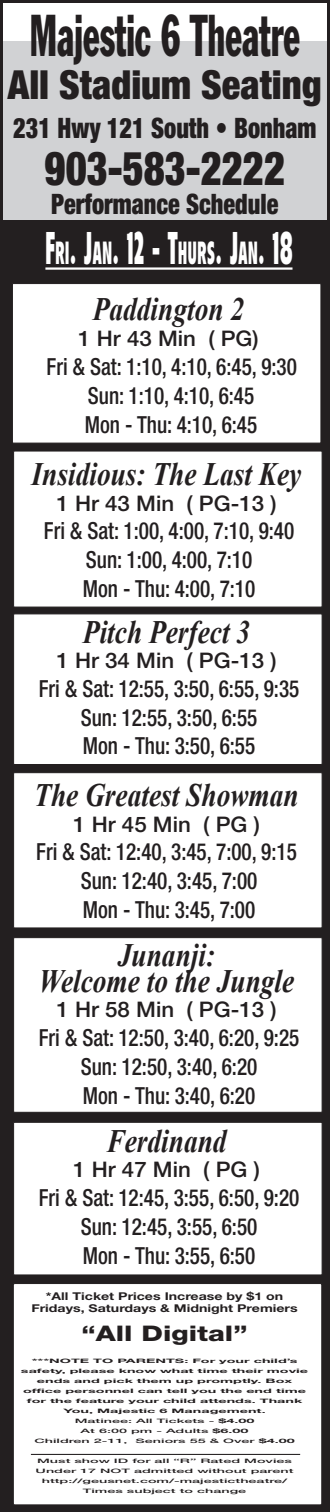
<style>
.page{position:relative;width:330px;height:1512px;background:#fff}
.page>*{position:absolute;margin:0;border:0;box-sizing:border-box;transform-origin:0 0}
.t1{font:condensed 57.9px "Franklin Gothic";color:#231f20;scale:.62 1}
.t2{font:900 condensed 47.1px "Helvetica Neue";color:#231f20;scale:.86 1}
.t3{font:900 condensed 45px "Flyer";color:#fff;scale:.5 1}
.t4{font:900 condensed 40.2px "Helvetica Neue";color:#231f20;scale:.96 1}
.t5{font:italic 700 32.7px/25.2px "Times New Roman";color:#231f20;text-align:center;scale:.84 1}
.t6{font:900 condensed 28.2px "Helvetica Neue";color:#231f20;scale:.86 1}
.t7{font:500 condensed 23.7px/28.8px "Helvetica Neue";color:#231f20;text-align:center;scale:.9 1}
.t8{font:500 21.6px "Helvetica Neue";color:#231f20;scale:1.04 1}
.t9{font:800 21.6px "Helvetica Neue";color:#231f20;scale:1.32 1}
.t10{font:700 10.8px/11.7px "Helvetica Neue";color:#231f20;text-align:center;scale:1.32 1}
.t11{font:500 6px/10.2px "Helvetica Neue";color:#231f20;text-align:center;scale:2.39 1}
.t12{font:700 6px "Helvetica Neue";color:#231f20;scale:2.39 1}
.s1{font-size:31.5px}
.s2{font-weight:700}
</style>
<div class="page">
<div style="left:1px;top:95px;width:329px;height:1416px;background:#231f20"></div>
<div style="left:3px;top:41px;width:324px;height:179px;background:#d1d2d4"></div>
<div style="left:0;top:0;width:330px;height:863px;border:3px solid #231f20"></div>
<hr style="left:45px;top:267px;width:247px;height:3px;background:#fff">
<div style="left:13px;top:1284px;width:309px;height:221px;background:#fff;border-radius:2px"></div>
<div style="left:13px;top:1283px;width:309px;height:222px;border:1px solid #231f20;border-radius:2px"></div>
<hr style="left:31px;top:1454px;width:269px;height:1px;background:#231f20">
<div style="left:14px;top:1122px;width:308px;height:153px;background:#fff"></div>
<div style="left:14px;top:1122px;width:308px;height:153px;border:1px solid #231f20"></div>
<div style="left:12px;top:284px;width:309px;height:159px;background:#fff"></div>
<div style="left:12px;top:284px;width:309px;height:159px;border:1px solid #231f20"></div>
<div style="left:14px;top:938px;width:308px;height:174px;background:#fff"></div>
<div style="left:14px;top:938px;width:308px;height:174px;border:1px solid #231f20"></div>
<div style="left:14px;top:614px;width:308px;height:150px;background:#fff"></div>
<div style="left:14px;top:614px;width:308px;height:151px;border:1px solid #231f20"></div>
<div style="left:14px;top:773px;width:308px;height:155px;background:#fff"></div>
<div style="left:14px;top:773px;width:308px;height:155px;border:1px solid #231f20"></div>
<div style="left:14px;top:451px;width:308px;height:156px;background:#fff"></div>
<div style="left:14px;top:451px;width:308px;height:156px;border:1px solid #231f20"></div>
<h1 class="t1" style="left:30px;top:0;width:437px">Majestic 6 Theatre</h1>
<h3 class="t4" style="left:8px;top:60px;width:328px">All Stadium Seating</h3>
<p class="t6" style="left:13px;top:110px;width:354px">231 Hwy 121 South • Bonham</p>
<h2 class="t2" style="left:45px;top:139px;width:281px">903-583-2222</h2>
<p class="t6" style="left:51px;top:186px;width:266px">Performance Schedule</p>
<h3 class="t3" style="left:45px;top:222px;width:495px">F<span class="s1">RI</span>. J<span class="s1">AN</span>. 12 - T<span class="s1">HURS</span>. J<span class="s1">AN</span>. 18</h3>
<h3 class="t5" style="left:93px;top:296px;width:181px">Paddington 2</h3>
<p class="t8" style="left:78px;top:325px;width:175px">1 Hr 43 Min ( PG)</p>
<p class="t7" style="left:47px;top:351px;width:280px">Fri &amp; Sat: 1:10, 4:10, 6:45, 9:30<br>Sun: 1:10, 4:10, 6:45<br>Mon - Thu: 4:10, 6:45</p>
<h3 class="t5" style="left:32px;top:461px;width:323px">Insidious: The Last Key</h3>
<p class="t8" style="left:56px;top:490px;width:213px">1 Hr 43 Min ( PG-13 )</p>
<p class="t7" style="left:44px;top:516px;width:280px">Fri &amp; Sat: 1:00, 4:00, 7:10, 9:40<br>Sun: 1:00, 4:00, 7:10<br>Mon - Thu: 4:00, 7:10</p>
<h3 class="t5" style="left:83px;top:618px;width:200px">Pitch Perfect 3</h3>
<p class="t8" style="left:56px;top:647px;width:213px">1 Hr 34 Min ( PG-13 )</p>
<p class="t7" style="left:39px;top:674px;width:291px">Fri &amp; Sat: 12:55, 3:50, 6:55, 9:35<br>Sun: 12:55, 3:50, 6:55<br>Mon - Thu: 3:50, 6:55</p>
<h3 class="t5" style="left:34px;top:782px;width:316px">The Greatest Showman</h3>
<p class="t8" style="left:73px;top:811px;width:181px">1 Hr 45 Min ( PG )</p>
<p class="t7" style="left:36px;top:837px;width:291px">Fri &amp; Sat: 12:40, 3:45, 7:00, 9:15<br>Sun: 12:40, 3:45, 7:00<br>Mon - Thu: 3:45, 7:00</p>
<h3 class="t5" style="left:39px;top:942px;width:306px">Junanji:<br>Welcome to the Jungle</h3>
<p class="t8" style="left:56px;top:997px;width:213px">1 Hr 58 Min ( PG-13 )</p>
<p class="t7" style="left:39px;top:1023px;width:291px">Fri &amp; Sat: 12:50, 3:40, 6:20, 9:25<br>Sun: 12:50, 3:40, 6:20<br>Mon - Thu: 3:40, 6:20</p>
<h3 class="t5" style="left:106px;top:1128px;width:144px">Ferdinand</h3>
<p class="t8" style="left:73px;top:1157px;width:181px">1 Hr 47 Min ( PG )</p>
<p class="t7" style="left:39px;top:1183px;width:291px">Fri &amp; Sat: 12:45, 3:55, 6:50, 9:20<br>Sun: 12:45, 3:55, 6:50<br>Mon - Thu: 3:55, 6:50</p>
<p class="t10" style="left:31px;top:1290px;width:203px">*All Ticket Prices Increase by $1 on<br>Fridays, Saturdays &amp; Midnight Premiers</p>
<p class="t9" style="left:82px;top:1320px;width:127px">“All Digital”</p>
<p class="t12" style="left:32px;top:1357px;width:113px">***NOTE TO PARENTS: For your child’s</p>
<p class="t12" style="left:21px;top:1367px;width:122px">safety, please know what time their movie</p>
<p class="t12" style="left:37px;top:1377px;width:108px">ends and pick them up promptly. Box</p>
<p class="t12" style="left:23px;top:1387px;width:120px">office personnel can tell you the end time</p>
<p class="t12" style="left:27px;top:1397px;width:117px">for the feature your child attends. Thank</p>
<p class="t12" style="left:63px;top:1407px;width:86px">You, Majestic 6 Management.</p>
<p class="t11" style="left:75px;top:1416px;width:77px">Matinee: All Tickets - <span class="s2">$4.00</span></p>
<p class="t11" style="left:81px;top:1426px;width:72px">At 6:00 pm - Adults <span class="s2">$6.00</span></p>
<p class="t11" style="left:34px;top:1436px;width:40px">Children 2-11,</p>
<p class="t11" style="left:136px;top:1436px;width:68px">Seniors 55 &amp; Over <span class="s2">$4.00</span></p>
<p class="t11" style="left:36px;top:1456px;width:109px">Must show ID for all “R” Rated Movies Under 17 NOT admitted without parent http://geusnet.com/-majestictheatre/ Times subject to change</p>
</div>
